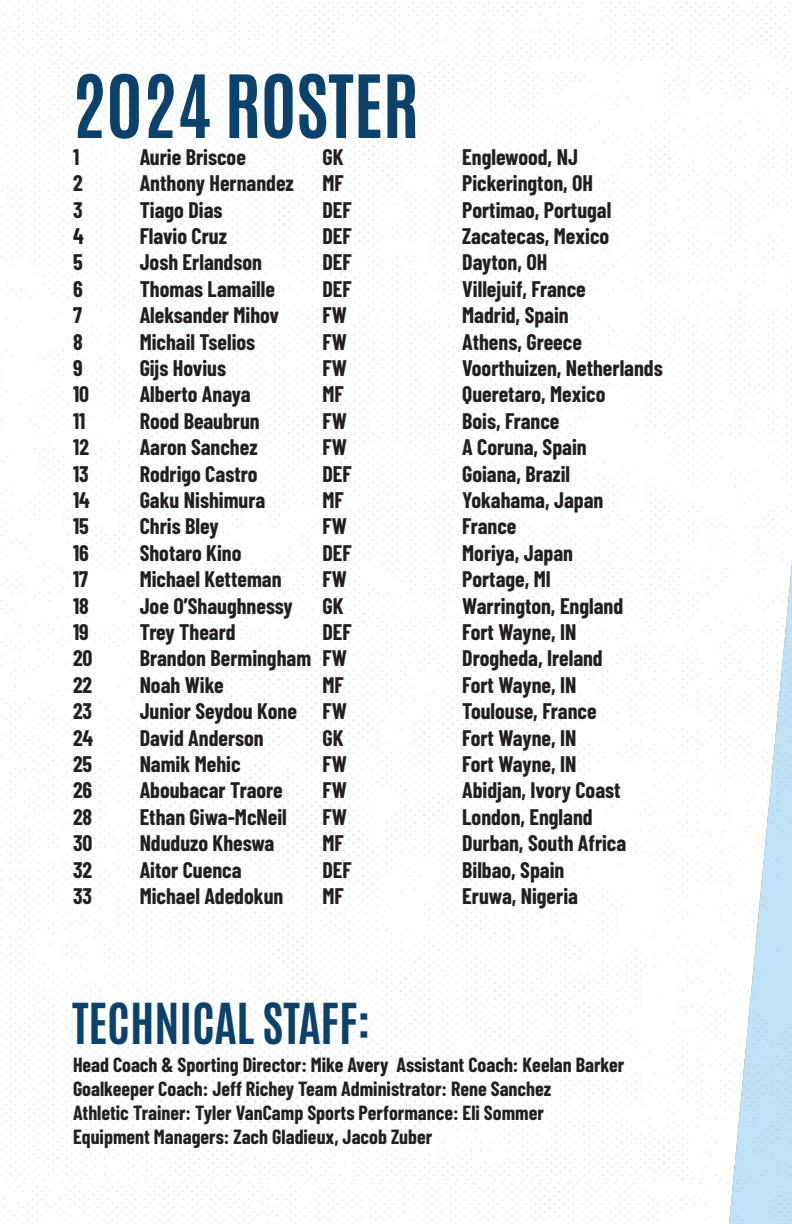
<style>
.page{position:relative;width:792px;height:1224px;background:#fff}
.page>*{position:absolute;margin:0;border:0;box-sizing:border-box;transform-origin:0 0}
.t1{font:74px "Antonio";color:#0b426c}
.t2{font:48px "Antonio";color:#0b426c}
.t3{font:700 22px "Barlow Condensed";color:#231f20}
.t4{font:700 20px "Barlow Condensed";color:#231f20}
</style>
<div class="page">
<img style="left:0;top:1px;width:792px;height:1223px">
<p class="t1" style="left:72px;top:54px;width:348px">2024 ROSTER</p>
<p class="t3" style="left:73px;top:141px;width:8px">1</p>
<p class="t3" style="left:73px;top:168px;width:11px">2</p>
<p class="t3" style="left:73px;top:194px;width:11px">3</p>
<p class="t3" style="left:73px;top:221px;width:12px">4</p>
<p class="t3" style="left:73px;top:247px;width:11px">5</p>
<p class="t3" style="left:73px;top:273px;width:11px">6</p>
<p class="t3" style="left:73px;top:300px;width:10px">7</p>
<p class="t3" style="left:73px;top:326px;width:11px">8</p>
<p class="t3" style="left:73px;top:353px;width:11px">9</p>
<p class="t3" style="left:73px;top:379px;width:18px">10</p>
<p class="t3" style="left:73px;top:405px;width:14px">11</p>
<p class="t3" style="left:73px;top:432px;width:17px">12</p>
<p class="t3" style="left:73px;top:458px;width:17px">13</p>
<p class="t3" style="left:73px;top:485px;width:18px">14</p>
<p class="t3" style="left:73px;top:511px;width:17px">15</p>
<p class="t3" style="left:73px;top:537px;width:17px">16</p>
<p class="t3" style="left:73px;top:564px;width:17px">17</p>
<p class="t3" style="left:73px;top:590px;width:17px">18</p>
<p class="t3" style="left:73px;top:617px;width:17px">19</p>
<p class="t3" style="left:73px;top:643px;width:21px">20</p>
<p class="t3" style="left:73px;top:669px;width:21px">22</p>
<p class="t3" style="left:73px;top:696px;width:21px">23</p>
<p class="t3" style="left:73px;top:722px;width:22px">24</p>
<p class="t3" style="left:73px;top:749px;width:21px">25</p>
<p class="t3" style="left:73px;top:775px;width:21px">26</p>
<p class="t3" style="left:73px;top:801px;width:21px">28</p>
<p class="t3" style="left:73px;top:828px;width:21px">30</p>
<p class="t3" style="left:73px;top:854px;width:21px">32</p>
<p class="t3" style="left:73px;top:881px;width:21px">33</p>
<p class="t3" style="left:140px;top:141px;width:108px">Aurie Briscoe</p>
<p class="t3" style="left:140px;top:168px;width:156px">Anthony Hernandez</p>
<p class="t3" style="left:140px;top:194px;width:84px">Tiago Dias</p>
<p class="t3" style="left:140px;top:221px;width:89px">Flavio Cruz</p>
<p class="t3" style="left:140px;top:247px;width:124px">Josh Erlandson</p>
<p class="t3" style="left:140px;top:273px;width:137px">Thomas Lamaille</p>
<p class="t3" style="left:140px;top:300px;width:141px">Aleksander Mihov</p>
<p class="t3" style="left:140px;top:326px;width:117px">Michail Tselios</p>
<p class="t3" style="left:140px;top:353px;width:88px">Gijs Hovius</p>
<p class="t3" style="left:140px;top:379px;width:112px">Alberto Anaya</p>
<p class="t3" style="left:140px;top:405px;width:122px">Rood Beaubrun</p>
<p class="t3" style="left:140px;top:432px;width:119px">Aaron Sanchez</p>
<p class="t3" style="left:140px;top:458px;width:119px">Rodrigo Castro</p>
<p class="t3" style="left:140px;top:485px;width:127px">Gaku Nishimura</p>
<p class="t3" style="left:140px;top:511px;width:80px">Chris Bley</p>
<p class="t3" style="left:140px;top:537px;width:103px">Shotaro Kino</p>
<p class="t3" style="left:140px;top:564px;width:143px">Michael Ketteman</p>
<p class="t3" style="left:140px;top:590px;width:155px">Joe O’Shaughnessy</p>
<p class="t3" style="left:140px;top:617px;width:97px">Trey Theard</p>
<p class="t3" style="left:140px;top:643px;width:173px">Brandon Bermingham</p>
<p class="t3" style="left:140px;top:669px;width:86px">Noah Wike</p>
<p class="t3" style="left:140px;top:696px;width:159px">Junior Seydou Kone</p>
<p class="t3" style="left:140px;top:722px;width:126px">David Anderson</p>
<p class="t3" style="left:140px;top:749px;width:102px">Namik Mehic</p>
<p class="t3" style="left:140px;top:775px;width:145px">Aboubacar Traore</p>
<p class="t3" style="left:140px;top:801px;width:149px">Ethan Giwa-McNeil</p>
<p class="t3" style="left:140px;top:828px;width:136px">Nduduzo Kheswa</p>
<p class="t3" style="left:140px;top:854px;width:103px">Aitor Cuenca</p>
<p class="t3" style="left:140px;top:881px;width:145px">Michael Adedokun</p>
<p class="t3" style="left:323px;top:141px;width:23px">GK</p>
<p class="t3" style="left:323px;top:168px;width:23px">MF</p>
<p class="t3" style="left:323px;top:194px;width:31px">DEF</p>
<p class="t3" style="left:323px;top:221px;width:31px">DEF</p>
<p class="t3" style="left:323px;top:247px;width:31px">DEF</p>
<p class="t3" style="left:323px;top:273px;width:31px">DEF</p>
<p class="t3" style="left:323px;top:300px;width:26px">FW</p>
<p class="t3" style="left:323px;top:326px;width:26px">FW</p>
<p class="t3" style="left:323px;top:353px;width:26px">FW</p>
<p class="t3" style="left:323px;top:379px;width:23px">MF</p>
<p class="t3" style="left:323px;top:405px;width:26px">FW</p>
<p class="t3" style="left:323px;top:432px;width:26px">FW</p>
<p class="t3" style="left:323px;top:458px;width:31px">DEF</p>
<p class="t3" style="left:323px;top:485px;width:23px">MF</p>
<p class="t3" style="left:323px;top:511px;width:26px">FW</p>
<p class="t3" style="left:323px;top:537px;width:31px">DEF</p>
<p class="t3" style="left:323px;top:564px;width:26px">FW</p>
<p class="t3" style="left:323px;top:590px;width:23px">GK</p>
<p class="t3" style="left:323px;top:617px;width:31px">DEF</p>
<p class="t3" style="left:323px;top:643px;width:26px">FW</p>
<p class="t3" style="left:323px;top:669px;width:23px">MF</p>
<p class="t3" style="left:323px;top:696px;width:26px">FW</p>
<p class="t3" style="left:323px;top:722px;width:23px">GK</p>
<p class="t3" style="left:323px;top:749px;width:26px">FW</p>
<p class="t3" style="left:323px;top:775px;width:26px">FW</p>
<p class="t3" style="left:323px;top:801px;width:26px">FW</p>
<p class="t3" style="left:323px;top:828px;width:23px">MF</p>
<p class="t3" style="left:323px;top:854px;width:31px">DEF</p>
<p class="t3" style="left:323px;top:881px;width:23px">MF</p>
<p class="t3" style="left:462px;top:141px;width:117px">Englewood, NJ</p>
<p class="t3" style="left:462px;top:168px;width:132px">Pickerington, OH</p>
<p class="t3" style="left:462px;top:194px;width:151px">Portimao, Portugal</p>
<p class="t3" style="left:462px;top:221px;width:149px">Zacatecas, Mexico</p>
<p class="t3" style="left:462px;top:247px;width:87px">Dayton, OH</p>
<p class="t3" style="left:462px;top:273px;width:125px">Villejuif, France</p>
<p class="t3" style="left:462px;top:300px;width:108px">Madrid, Spain</p>
<p class="t3" style="left:462px;top:326px;width:121px">Athens, Greece</p>
<p class="t3" style="left:462px;top:353px;width:202px">Voorthuizen, Netherlands</p>
<p class="t3" style="left:462px;top:379px;width:145px">Queretaro, Mexico</p>
<p class="t3" style="left:462px;top:405px;width:99px">Bois, France</p>
<p class="t3" style="left:462px;top:432px;width:126px">A Coruna, Spain</p>
<p class="t3" style="left:462px;top:458px;width:109px">Goiana, Brazil</p>
<p class="t3" style="left:462px;top:485px;width:143px">Yokahama, Japan</p>
<p class="t3" style="left:462px;top:511px;width:56px">France</p>
<p class="t3" style="left:462px;top:537px;width:112px">Moriya, Japan</p>
<p class="t3" style="left:462px;top:564px;width:90px">Portage, MI</p>
<p class="t3" style="left:462px;top:590px;width:162px">Warrington, England</p>
<p class="t3" style="left:462px;top:617px;width:116px">Fort Wayne, IN</p>
<p class="t3" style="left:462px;top:643px;width:142px">Drogheda, Ireland</p>
<p class="t3" style="left:462px;top:669px;width:116px">Fort Wayne, IN</p>
<p class="t3" style="left:462px;top:696px;width:136px">Toulouse, France</p>
<p class="t3" style="left:462px;top:722px;width:116px">Fort Wayne, IN</p>
<p class="t3" style="left:462px;top:749px;width:116px">Fort Wayne, IN</p>
<p class="t3" style="left:462px;top:775px;width:160px">Abidjan, Ivory Coast</p>
<p class="t3" style="left:462px;top:801px;width:132px">London, England</p>
<p class="t3" style="left:462px;top:828px;width:166px">Durban, South Africa</p>
<p class="t3" style="left:462px;top:854px;width:104px">Bilbao, Spain</p>
<p class="t3" style="left:462px;top:881px;width:117px">Eruwa, Nigeria</p>
<p class="t2" style="left:72px;top:989px;width:300px">TECHNICAL STAFF:</p>
<p class="t4" style="left:73px;top:1051px;width:553px">Head Coach &amp; Sporting Director: Mike Avery Assistant Coach: Keelan Barker</p>
<p class="t4" style="left:73px;top:1075px;width:480px">Goalkeeper Coach: Jeff Richey Team Administrator: Rene Sanchez</p>
<p class="t4" style="left:73px;top:1099px;width:472px">Athletic Trainer: Tyler VanCamp Sports Performance: Eli Sommer</p>
<p class="t4" style="left:73px;top:1123px;width:361px">Equipment Managers: Zach Gladieux, Jacob Zuber</p>
</div>
